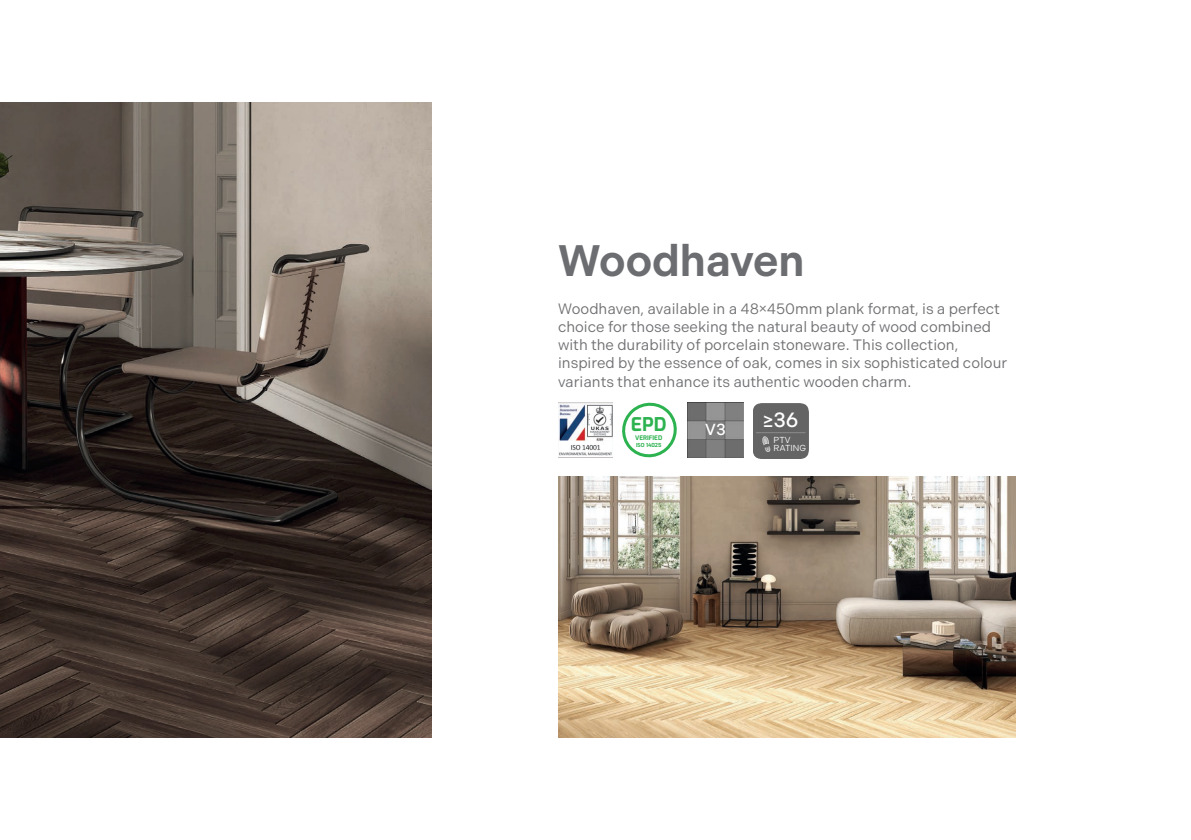
<style>
.page{position:relative;width:1191px;height:840px;background:#fff}
.page>*{position:absolute;margin:0;border:0;box-sizing:border-box;transform-origin:0 0}
.t1{font:600 44px "Indivisible";letter-spacing:-.005em;color:#6c6d70}
.t2{font:500 20.6px "Indivisible";color:#fff}
.t3{font:700 18.8px "Exo";color:#2cb24f}
.t4{font:500 16px "Indivisible";color:#fff}
.t5{font:15px/18px "Indivisible";color:#6f7073}
.t6{font:8.6px/9px "Indivisible";color:#fff}
.t7{font:700 6.2px "Exo";color:#2cb24f}
.t8{font:700 5.4px "Exo";color:#2cb24f}
</style>
<div class="page">
<img style="left:0;top:102px;width:431px;height:635px">
<img style="left:558px;top:476px;width:457px;height:261px">
<img style="left:688px;top:402px;width:55px;height:55px">
<svg style="left:622px;top:402px;width:55px;height:55px"></svg>
<img style="left:558px;top:402px;width:54px;height:54px">
<svg style="left:753px;top:403px;width:55px;height:55px;background:#686868"></svg>
<p class="t1" style="left:558px;top:235px;width:248px">Woodhaven</p>
<p class="t5" style="left:558px;top:300px;width:451px">Woodhaven, available in a 48×450mm plank format, is a perfect choice for those seeking the natural beauty of wood combined with the durability of porcelain stoneware. This collection, inspired by the essence of oak, comes in six sophisticated colour variants that enhance its authentic wooden charm.</p>
<p class="t3" style="left:631px;top:410px;width:37px">EPD</p>
<p class="t7" style="left:635px;top:433px;width:28px">VERIFIED</p>
<p class="t8" style="left:636px;top:440px;width:27px">ISO 14025</p>
<p class="t4" style="left:705px;top:420px;width:22px">V3</p>
<p class="t2" style="left:763px;top:407px;width:37px">≥36</p>
<p class="t6" style="left:773px;top:435px;width:34px">PTV<br>RATING</p>
</div>
